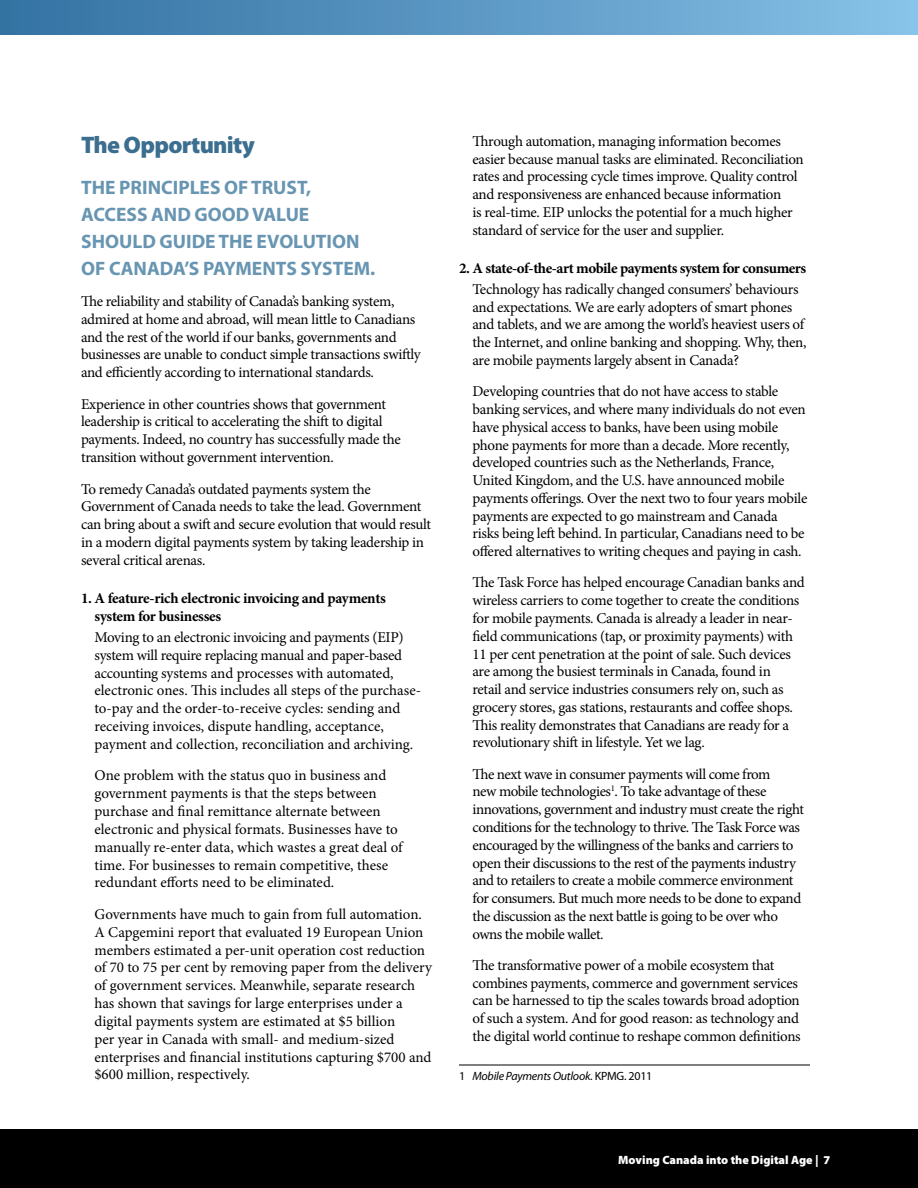
<style>
.page{position:relative;width:918px;height:1188px;background:#fff}
.page>*{position:absolute;margin:0;border:0;box-sizing:border-box;transform-origin:0 0}
.t1{font:900 24px "Myriad Pro";letter-spacing:-.03em;color:#3b6e8f}
.t2{font:700 19.5px/27px "Myriad Pro";color:#6895b2}
.t3{font:15px/17.9px "Minion Pro";letter-spacing:-.02em;color:#000}
.t4{font:15px/17.9px "Minion Pro";color:#000}
.t5{font:700 15px/17.9px "Minion Pro";letter-spacing:-.03em;color:#000}
.t6{font:italic 12px "Myriad Pro";letter-spacing:-.02em;color:#000}
.t7{font:900 12px "Myriad Pro";color:#fff}
.s1{font-style:normal}
</style>
<div class="page">
<div style="left:0;top:1129px;width:918px;height:59px;background:#000"></div>
<div style="left:0;top:0;width:918px;height:35px;background:linear-gradient(to right,#3270a1,#87c1e8)"></div>
<hr style="left:459px;top:1065px;width:351px;height:1px;background:#000">
<h1 class="t1" style="left:81px;top:129px;width:175px">The Opportunity</h1>
<h2 class="t2" style="left:81px;top:173px;width:295px">TH E PRINCIPLES OF TRUST,<br>ACCESS AND GOOD VALUE<br>SHOULD GUIDE THE EVOLUTION<br>OF CANADA’S PAYMENTS SYSTEM.</h2>
<p class="t3" style="left:81px;top:292px;width:341px">The reliability and stability of Canada’s banking system, admired at home and abroad, will mean little to Canadians and the rest of the world if our banks, governments and businesses are unable to conduct simple transactions swiftly and efficiently according to international standards.</p>
<p class="t3" style="left:81px;top:395px;width:321px">Experience in other countries shows that government leadership is critical to accelerating the shift to digital payments. Indeed, no country has successfully made the transition without government intervention.</p>
<p class="t3" style="left:81px;top:480px;width:352px">To remedy Canada’s outdated payments system the Government of Canada needs to take the lead. Government can bring about a swift and secure evolution that would result in a modern digital payments system by taking leadership in several critical arenas.</p>
<p class="t5" style="left:94px;top:589px;width:293px;text-indent:-13px">1. A feature-rich electronic invoicing and payments system for businesses</p>
<p class="t3" style="left:94px;top:628px;width:328px">Moving to an electronic invoicing and payments (EIP) system will require replacing manual and paper-based accounting systems and processes with automated, electronic ones. This includes all steps of the purchase&shy;to-pay and the order-to-receive cycles: sending and receiving invoices, dispute handling, acceptance, payment and collection, reconciliation and archiving.</p>
<p class="t3" style="left:94px;top:767px;width:310px">One problem with the status quo in business and government payments is that the steps between purchase and final remittance alternate between electronic and physical formats. Businesses have to manually re-enter data, which wastes a great deal of time. For businesses to remain competitive, these redundant efforts need to be eliminated.</p>
<p class="t4" style="left:94px;top:905px;width:339px">Governments have much to gain from full automation.<br>A Capgemini report that evaluated 19 European Union members estimated a per-unit operation cost reduction of 70 to 75 per cent by removing paper from the delivery of government services. Meanwhile, separate research has shown that savings for large enterprises under a digital payments system are estimated at $5 billion<br>per year in Canada with small- and medium-sized enterprises and financial institutions capturing $700 and $600 million, respectively.</p>
<p class="t3" style="left:472px;top:132px;width:333px">Through automation, managing information becomes easier because manual tasks are eliminated. Reconciliation rates and processing cycle times improve. Quality control and responsiveness are enhanced because information<br>is real-time. EIP unlocks the potential for a much higher standard of service for the user and supplier.</p>
<p class="t5" style="left:459px;top:259px;width:349px">2. A state-of-the-art mobile payments system for consumers</p>
<p class="t3" style="left:472px;top:280px;width:336px">Technology has radically changed consumers’ behaviours and expectations. We are early adopters of smart phones and tablets, and we are among the world’s heaviest users of the Internet, and online banking and shopping. Why, then, are mobile payments largely absent in Canada?</p>
<p class="t3" style="left:472px;top:383px;width:336px">Developing countries that do not have access to stable banking services, and where many individuals do not even have physical access to banks, have been using mobile phone payments for more than a decade. More recently, developed countries such as the Netherlands, France, United Kingdom, and the U.S. have announced mobile payments offerings. Over the next two to four years mobile payments are expected to go mainstream and Canada risks being left behind. In particular, Canadians need to be offered alternatives to writing cheques and paying in cash.</p>
<p class="t3" style="left:472px;top:574px;width:334px">The Task Force has helped encourage Canadian banks and wireless carriers to come together to create the conditions for mobile payments. Canada is already a leader in near&shy;field communications (tap, or proximity payments) with 11 per cent penetration at the point of sale. Such devices are among the busiest terminals in Canada, found in<br>retail and service industries consumers rely on, such as grocery stores, gas stations, restaurants and coffee shops.<br>This reality demonstrates that Canadians are ready for a revolutionary shift in lifestyle. Yet we lag.</p>
<p class="t3" style="left:472px;top:765px;width:333px">The next wave in consumer payments will come from<br>new mobile technologies<sup>1</sup>. To take advantage of these innovations, government and industry must create the right conditions for the technology to thrive. The Task Force was encouraged by the willingness of the banks and carriers to open their discussions to the rest of the payments industry and to retailers to create a mobile commerce environment for consumers. But much more needs to be done to expand the discussion as the next battle is going to be over who owns the mobile wallet.</p>
<p class="t3" style="left:473px;top:956px;width:330px">The transformative power of a mobile ecosystem that combines payments, commerce and government services can be harnessed to tip the scales towards broad adoption of such a system. And for good reason: as technology and the digital world continue to reshape common definitions</p>
<p class="t6" style="left:459px;top:1069px;width:195px"><span class="s1">1</span> Mobile Payments Outlook<span class="s1">. KPMG. 2011</span></p>
<p class="t7" style="left:618px;top:1152px;width:214px">Moving Canada into the Digital Age | 7</p>
</div>
